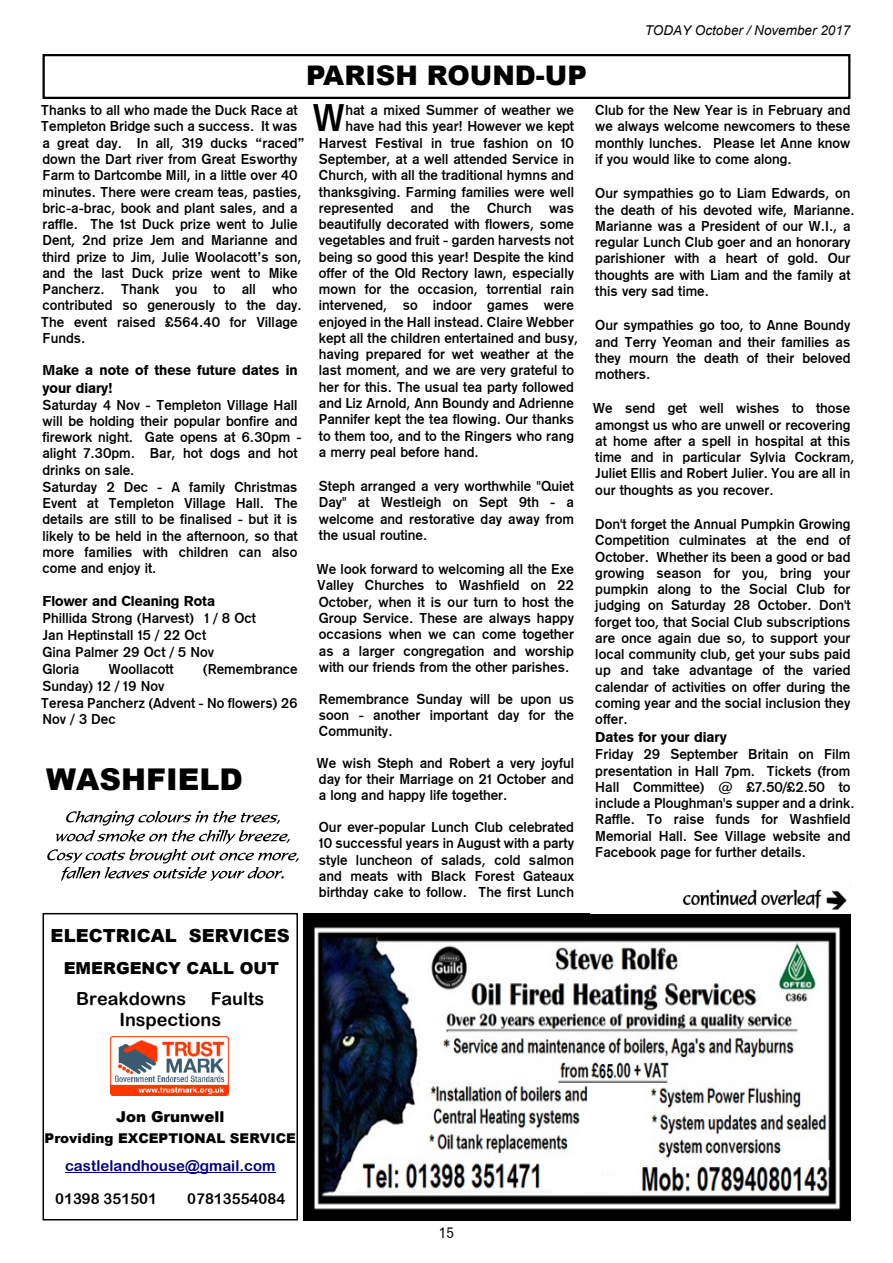
<style>
.page{position:relative;width:893px;height:1263px;background:#fff}
.page>*{position:absolute;margin:0;border:0;box-sizing:border-box;transform-origin:0 0}
.t1{font:38.25px "Gothic 725 BT Bold A";color:#000}
.t2{font:900 30px "Arial";color:#000}
.t3{font:900 27px "Arial";color:#000}
.t4{font:18px/20.9px "Arial Rounded MT Bold";color:#000}
.t5{font:900 18px "Arial";color:#000}
.t6{font:900 16.5px "Arial";color:#000}
.t7{font:15px "Arial Rounded MT Bold";color:#000080}
.t8{font:15px "Arial Rounded MT Bold";color:#000}
.t9{font:900 15px "Arial";color:#000}
.t10{font:15px "Gothic 720 BT Roman B";color:#000}
.t11{font:14.25px/16.2px "Gothic 725 BT Bold A";color:#000;text-align:justify}
.t12{font:14.25px/17.1px "Gothic 725 BT Black A";color:#000}
.t13{font:900 13.5px "Arial";color:#000}
.t14{font:italic 13.5px "Arial";color:#000}
</style>
<div class="page">
<div style="left:43px;top:54px;width:807px;height:45px;border:2px solid #000"></div>
<svg style="left:47px;top:811px;width:252px;height:70px"></svg>
<div style="left:43px;top:913px;width:255px;height:307px;border:2px solid #000"></div>
<hr style="left:65px;top:1172px;width:210px;height:1px;background:#000080">
<img style="left:304px;top:913px;width:547px;height:307px">
<img style="left:683px;top:889px;width:164px;height:21px">
<img style="left:111px;top:1037px;width:118px;height:59px">
<h3 class="t3" style="left:306px;top:66px;width:282px">PARISH ROUND-UP</h3>
<p class="t14" style="left:645px;top:25px;width:207px">TODAY October / November 2017</p>
<p class="t11" style="left:41px;top:103px;width:266px;text-align:left">Thanks to all who made the Duck Race at Templeton Bridge such a success. It was a great day. In all, 319 ducks “raced” down the Dart river from Great Esworthy Farm to Dartcombe Mill, in a little over 40 minutes. There were cream teas, pasties, bric-a-brac, book and plant sales, and a raffle. The 1st Duck prize went to Julie Dent, 2nd prize Jem and Marianne and third prize to Jim, Julie Woolacott’s son, and the last Duck prize went to Mike Pancherz. Thank you to all who contributed so generously to the day.<br>The event raised £564.40 for Village Funds.</p>
<p class="t12" style="left:43px;top:363px;width:257px">Make a note of these future dates in your diary!</p>
<p class="t11" style="left:43px;top:398px;width:261px;text-align:left">Saturday 4 Nov - Templeton Village Hall will be holding their popular bonfire and firework night. Gate opens at 6.30pm - alight 7.30pm. Bar, hot dogs and hot drinks on sale.<br>Saturday 2 Dec - A family Christmas Event at Templeton Village Hall. The details are still to be finalised - but it is likely to be held in the afternoon, so that more families with children can also come and enjoy it.</p>
<p class="t12" style="left:43px;top:593px;width:174px">Flower and Cleaning Rota</p>
<p class="t11" style="left:43px;top:611px;width:215px;line-height:17.1px;text-align:left">Phillida Strong (Harvest) 1 / 8 Oct<br>Jan Heptinstall 15 / 22 Oct<br>Gina Palmer 29 Oct / 5 Nov<br>Gloria</p>
<p class="t11" style="left:109px;top:663px;width:67px">Woollacott</p>
<p class="t11" style="left:203px;top:663px;width:96px">(Remembrance</p>
<p class="t11" style="left:41px;top:679px;width:258px;line-height:16.6px;text-align:left">Sunday) 12 / 19 Nov<br>Teresa Pancherz (Advent - No flowers) 26<br>Nov / 3 Dec</p>
<h2 class="t2" style="left:46px;top:768px;width:198px">WASHFIELD</h2>
<h1 class="t1" style="left:312px;top:102px;width:35px">W</h1>
<p class="t11" style="left:345px;top:103px;width:230px">hat a mixed Summer of weather we</p>
<p class="t11" style="left:345px;top:120px;width:230px">have had this year! However we kept</p>
<p class="t11" style="left:319px;top:136px;width:257px">Harvest Festival in true fashion on 10</p>
<p class="t11" style="left:319px;top:152px;width:257px">September, at a well attended Service in</p>
<p class="t11" style="left:319px;top:168px;width:257px">Church, with all the traditional hymns and</p>
<p class="t11" style="left:319px;top:185px;width:257px">thanksgiving. Farming families were well</p>
<p class="t11" style="left:319px;top:201px;width:257px">represented and the Church was</p>
<p class="t11" style="left:319px;top:217px;width:257px">beautifully decorated with flowers, some</p>
<p class="t11" style="left:319px;top:233px;width:257px">vegetables and fruit - garden harvests not</p>
<p class="t11" style="left:319px;top:250px;width:257px">being so good this year! Despite the kind</p>
<p class="t11" style="left:319px;top:266px;width:257px">offer of the Old Rectory lawn, especially</p>
<p class="t11" style="left:319px;top:282px;width:257px">mown for the occasion, torrential rain</p>
<p class="t11" style="left:319px;top:299px;width:257px">intervened, so indoor games were</p>
<p class="t11" style="left:319px;top:315px;width:257px">enjoyed in the Hall instead. Claire Webber</p>
<p class="t11" style="left:319px;top:331px;width:261px">kept all the children entertained and busy,</p>
<p class="t11" style="left:319px;top:347px;width:257px">having prepared for wet weather at the</p>
<p class="t11" style="left:319px;top:364px;width:257px">last moment, and we are very grateful to</p>
<p class="t11" style="left:319px;top:380px;width:257px">her for this. The usual tea party followed</p>
<p class="t11" style="left:319px;top:396px;width:257px">and Liz Arnold, Ann Boundy and Adrienne</p>
<p class="t11" style="left:319px;top:412px;width:257px">Pannifer kept the tea flowing. Our thanks</p>
<p class="t11" style="left:319px;top:429px;width:257px">to them too, and to the Ringers who rang</p>
<p class="t11" style="left:319px;top:445px;width:161px">a merry peal before hand.</p>
<p class="t11" style="left:319px;top:479px;width:257px">Steph arranged a very worthwhile "Quiet Day" at Westleigh on Sept 9th - a welcome and restorative day away from the usual routine.</p>
<p class="t11" style="left:316px;top:562px;width:259px">We look forward to welcoming all the Exe Valley Churches to Washfield on 22<br>October, when it is our turn to host the Group Service. These are always happy occasions when we can come together as a larger congregation and worship with our friends from the other parishes.</p>
<p class="t11" style="left:319px;top:692px;width:257px">Remembrance Sunday will be upon us soon - another important day for the Community.</p>
<p class="t11" style="left:316px;top:756px;width:259px">We wish Steph and Robert a very joyful day for their Marriage on 21 October and a long and happy life together.</p>
<p class="t11" style="left:319px;top:820px;width:257px">Our ever-popular Lunch Club celebrated 10 successful years in August with a party style luncheon of salads, cold salmon and meats with Black Forest Gateaux birthday cake to follow. The first Lunch</p>
<p class="t5" style="left:51px;top:929px;width:241px">ELECTRICAL SERVICES</p>
<p class="t6" style="left:64px;top:962px;width:217px">EMERGENCY CALL OUT</p>
<p class="t4" style="left:76px;top:990px;width:111px">Breakdowns</p>
<p class="t4" style="left:119px;top:990px;width:146px;text-indent:91px">Faults<br>Inspections</p>
<p class="t11" style="left:595px;top:103px;width:257px">Club for the New Year is in February and we always welcome newcomers to these monthly lunches. Please let Anne know if you would like to come along.</p>
<p class="t11" style="left:595px;top:186px;width:261px;text-align:left">Our sympathies go to Liam Edwards, on the death of his devoted wife, Marianne.<br>Marianne was a President of our W.I., a regular Lunch Club goer and an honorary parishioner with a heart of gold. Our thoughts are with Liam and the family at this very sad time.</p>
<p class="t11" style="left:595px;top:318px;width:257px">Our sympathies go too, to Anne Boundy and Terry Yeoman and their families as they mourn the death of their beloved mothers.</p>
<p class="t11" style="left:593px;top:402px;width:263px;text-align:left">We send get well wishes to those amongst us who are unwell or recovering at home after a spell in hospital at this time and in particular Sylvia Cockram, Juliet Ellis and Robert Julier. You are all in our thoughts as you recover.</p>
<p class="t11" style="left:595px;top:517px;width:257px">Don't forget the Annual Pumpkin Growing Competition culminates at the end of October. Whether its been a good or bad growing season for you, bring your pumpkin along to the Social Club for judging on Saturday 28 October. Don't forget too, that Social Club subscriptions are once again due so, to support your local community club, get your subs paid up and take advantage of the varied calendar of activities on offer during the coming year and the social inclusion they offer.</p>
<p class="t12" style="left:595px;top:730px;width:133px">Dates for your diary</p>
<p class="t11" style="left:595px;top:747px;width:261px;text-align:left">Friday 29 September Britain on Film presentation in Hall 7pm. Tickets (from Hall Committee) @ £7.50/£2.50 to include a Ploughman's supper and a drink.<br>Raffle. To raise funds for Washfield Memorial Hall. See Village website and Facebook page for further details.</p>
<p class="t9" style="left:116px;top:1111px;width:110px">Jon Grunwell</p>
<p class="t13" style="left:45px;top:1133px;width:253px">Providing EXCEPTIONAL SERVICE</p>
<p class="t7" style="left:65px;top:1160px;width:212px">castlelandhouse@gmail.com</p>
<p class="t8" style="left:55px;top:1193px;width:103px">01398 351501</p>
<p class="t8" style="left:187px;top:1193px;width:100px">07813554084</p>
<p class="t10" style="left:439px;top:1227px;width:17px">15</p>
</div>
